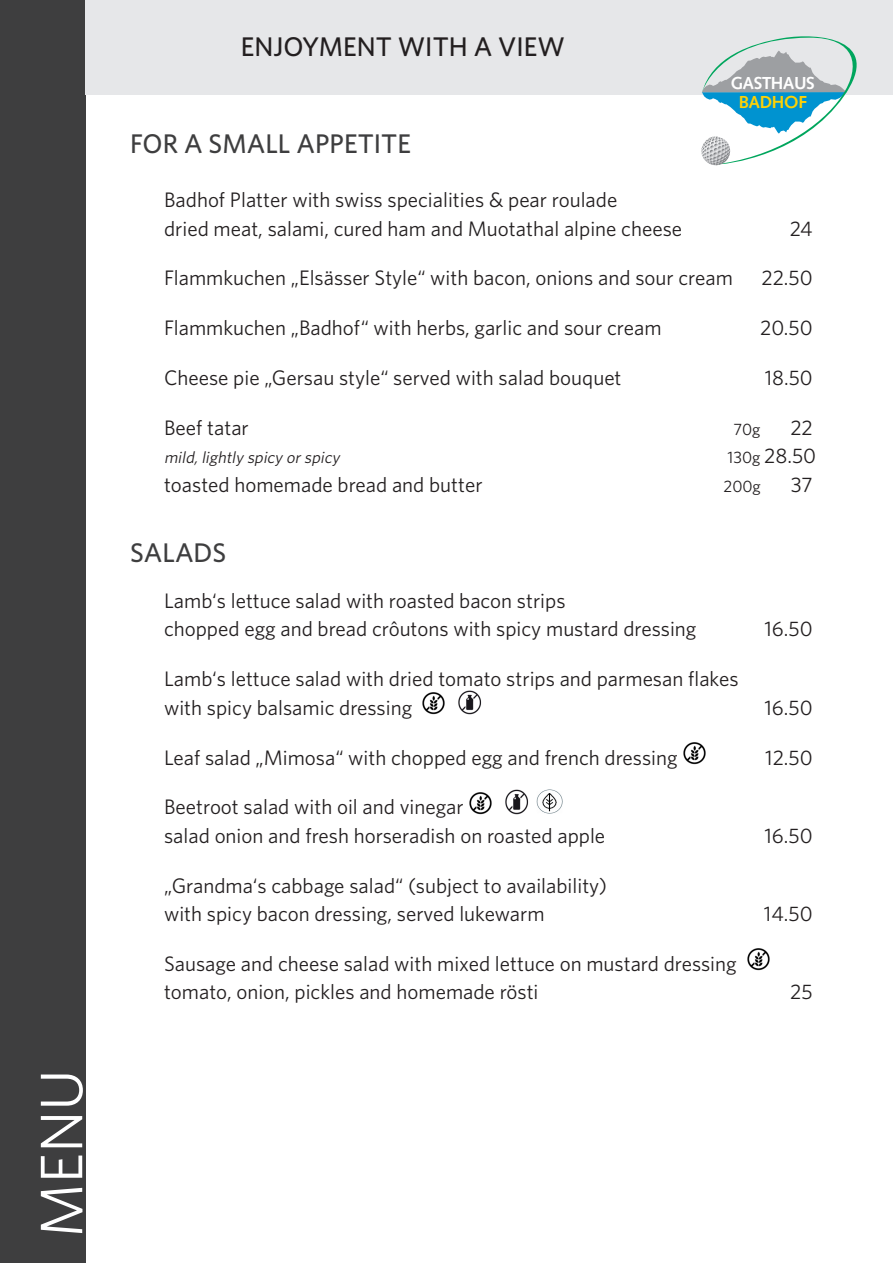
<style>
.page{position:relative;width:893px;height:1263px;background:#fff}
.page>*{position:absolute;margin:0;border:0;box-sizing:border-box;transform-origin:0 0}
.t1{font:60px "Whitney";color:#fff}
.t2{font:500 27px "Whitney";color:#3e3e3f}
.t3{font:500 27px "Whitney";color:#231f20}
.t4{font:21px/28.5px "Whitney";color:#231f20}
.t5{font:700 18px "Syntax";letter-spacing:-.015em;color:#fff}
.t6{font:700 18px "Syntax";letter-spacing:-.015em;color:#fed105}
.t7{font:italic 16.5px "Whitney";color:#231f20}
.t8{font:16.5px "Whitney";color:#231f20}
.s1{font-size:16.5px}
</style>
<div class="page">
<div style="left:0;top:0;width:85px;height:1263px;background:#3e3e3f"></div>
<div style="left:85px;top:0;width:808px;height:94px;background:#e6e7e9"></div>
<img style="left:422px;top:692px;width:23px;height:23px">
<img style="left:458px;top:690px;width:24px;height:25px">
<img style="left:683px;top:742px;width:23px;height:22px">
<img style="left:469px;top:792px;width:23px;height:22px">
<img style="left:505px;top:789px;width:24px;height:25px">
<img style="left:536px;top:789px;width:27px;height:25px">
<img style="left:747px;top:948px;width:23px;height:23px">
<svg style="left:700px;top:36px;width:157px;height:130px"></svg>
<h1 class="t1" style="left:22px;top:1238px;width:170px;rotate:-90deg">MENU</h1>
<p class="t3" style="left:241px;top:28px;width:326px">ENJOYMENT WITH A VIEW</p>
<p class="t2" style="left:130px;top:125px;width:283px">FOR A SMALL APPETITE</p>
<p class="t4" style="left:164px;top:185px;width:520px">Badhof Platter with swiss specialities &amp; pear roulade<br>dried meat, salami, cured ham and Muotathal alpine cheese</p>
<p class="t5" style="left:731px;top:72px;width:85px">GASTHAUS</p>
<p class="t6" style="left:739px;top:91px;width:70px">BADHOF</p>
<p class="t4" style="left:790px;top:214px;width:24px">24</p>
<p class="t4" style="left:164px;top:263px;width:570px">Flammkuchen „Elsässer Style“ with bacon, onions and sour cream</p>
<p class="t4" style="left:762px;top:263px;width:53px">22.50</p>
<p class="t4" style="left:164px;top:313px;width:499px">Flammkuchen „Badhof“ with herbs, garlic and sour cream</p>
<p class="t4" style="left:760px;top:313px;width:54px">20.50</p>
<p class="t4" style="left:164px;top:363px;width:459px">Cheese pie „Gersau style“ served with salad bouquet</p>
<p class="t4" style="left:765px;top:363px;width:49px">18.50</p>
<p class="t4" style="left:164px;top:413px;width:86px">Beef tatar</p>
<p class="t8" style="left:734px;top:418px;width:28px">70g</p>
<p class="t4" style="left:790px;top:413px;width:24px">22</p>
<p class="t7" style="left:164px;top:447px;width:181px">mild,lightly spicy orspicy</p>
<p class="t4" style="left:727px;top:441px;width:90px"><span class="s1">130g</span> 28.50</p>
<p class="t4" style="left:164px;top:470px;width:320px">toasted homemade bread and butter</p>
<p class="t8" style="left:723px;top:475px;width:39px">200g</p>
<p class="t4" style="left:791px;top:470px;width:23px">37</p>
<p class="t2" style="left:130px;top:535px;width:98px">SALADS</p>
<p class="t4" style="left:164px;top:586px;width:534px">Lamb‘s lettuce salad with roasted bacon strips<br>chopped egg and bread crôutons with spicy mustard dressing</p>
<p class="t4" style="left:164px;top:664px;width:576px">Lamb‘s lettuce salad with dried tomato strips and parmesan flakes with spicy balsamic dressing</p>
<p class="t4" style="left:764px;top:614px;width:50px">16.50</p>
<p class="t4" style="left:764px;top:693px;width:50px">16.50</p>
<p class="t4" style="left:164px;top:742px;width:515px">Leaf salad „Mimosa“ with chopped egg and french dressing</p>
<p class="t4" style="left:765px;top:742px;width:49px">12.50</p>
<p class="t4" style="left:164px;top:792px;width:443px">Beetroot salad with oil and vinegar<br>salad onion and fresh horseradish on roasted apple</p>
<p class="t4" style="left:764px;top:821px;width:50px">16.50</p>
<p class="t4" style="left:164px;top:870px;width:444px">„Grandma‘s cabbage salad“ (subject to availability) with spicy bacon dressing, served lukewarm</p>
<p class="t4" style="left:164px;top:949px;width:574px">Sausage and cheese salad with mixed lettuce on mustard dressing tomato, onion, pickles and homemade rösti</p>
<p class="t4" style="left:764px;top:899px;width:50px">14.50</p>
<p class="t4" style="left:790px;top:977px;width:24px">25</p>
</div>
